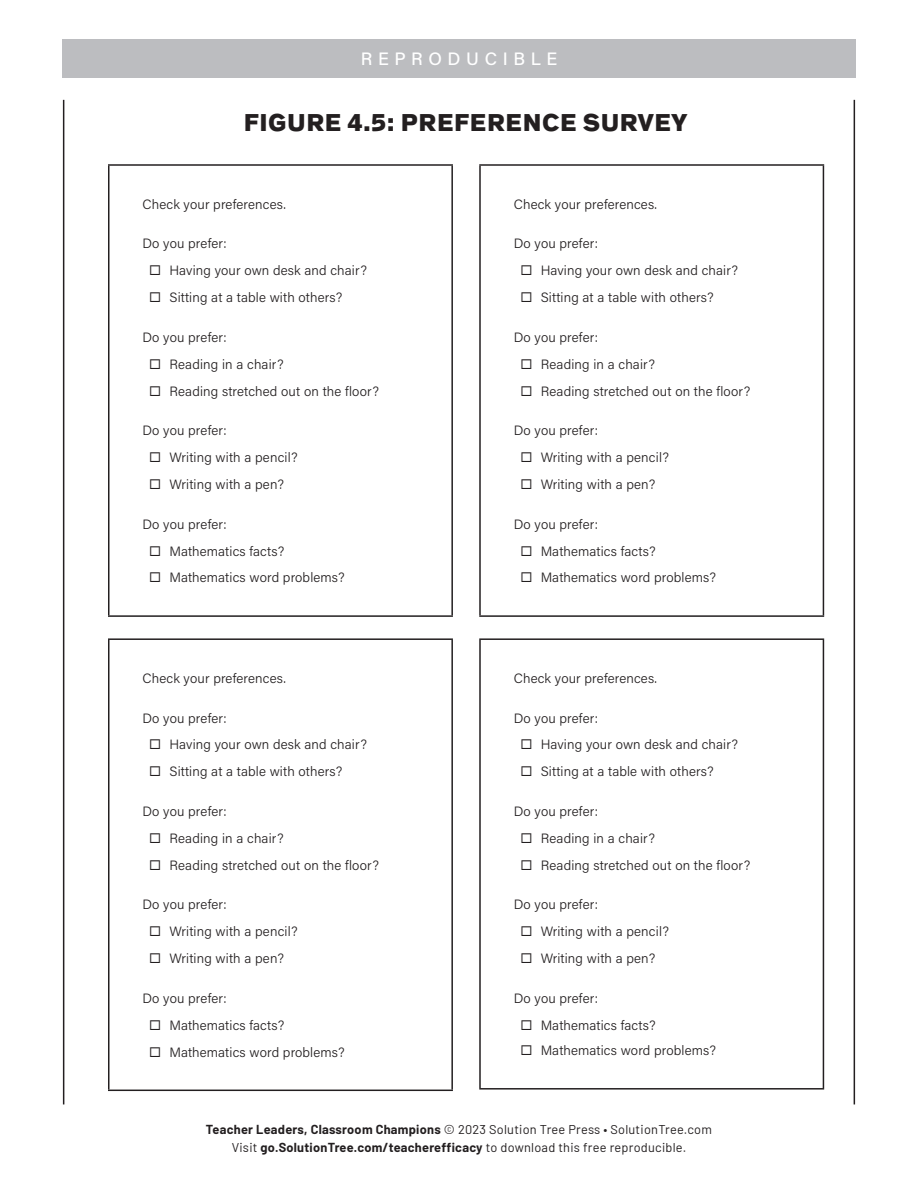
<style>
.page{position:relative;width:918px;height:1188px;background:#fff}
.page>*{position:absolute;margin:0;border:0;box-sizing:border-box;transform-origin:0 0}
.repro_title{font:900 24px "Embarcadero MVB Pro";letter-spacing:.02em;color:#231f20}
.t1{font:18px "Acumin Variable Concept";letter-spacing:.31em;color:#fff}
.figure_text{font:13.5px "Acumin Variable Concept";letter-spacing:.01em;color:#231f20}
.t2{font:12.75px/18px "Barlow";letter-spacing:.02em;color:#231f20;text-align:center}
.s1{font-weight:700}
</style>
<div class="page">
<div style="left:62px;top:39px;width:794px;height:39px;background:#bcbdc0"></div>
<hr style="left:854px;top:100px;width:1px;height:1004px;background:#231f20">
<hr style="left:63px;top:100px;width:1px;height:1004px;background:#231f20">
<hr style="left:108px;top:164px;width:345px;height:2px;background:#231f20">
<hr style="left:108px;top:166px;width:2px;height:449px;background:#231f20">
<hr style="left:451px;top:166px;width:2px;height:449px;background:#231f20">
<hr style="left:108px;top:615px;width:345px;height:2px;background:#231f20">
<hr style="left:108px;top:638px;width:345px;height:2px;background:#231f20">
<hr style="left:108px;top:640px;width:2px;height:450px;background:#231f20">
<hr style="left:451px;top:640px;width:2px;height:450px;background:#231f20">
<hr style="left:108px;top:1090px;width:345px;height:1px;background:#231f20">
<hr style="left:479px;top:164px;width:345px;height:2px;background:#231f20">
<hr style="left:479px;top:166px;width:2px;height:449px;background:#231f20">
<hr style="left:823px;top:166px;width:1px;height:449px;background:#231f20">
<hr style="left:479px;top:615px;width:345px;height:2px;background:#231f20">
<hr style="left:479px;top:638px;width:345px;height:2px;background:#231f20">
<hr style="left:479px;top:640px;width:2px;height:448px;background:#231f20">
<hr style="left:823px;top:640px;width:1px;height:448px;background:#231f20">
<hr style="left:479px;top:1088px;width:345px;height:2px;background:#231f20">
<h2 class="t1" style="left:361px;top:47px;width:198px">REPRODUCIBLE</h2>
<p class="repro_title" style="left:244px;top:106px;width:445px">FIGURE 4.5: PREFERENCE SURVEY</p>
<p class="figure_text" style="left:142px;top:195px;width:145px">Check your preferences.</p>
<p class="figure_text" style="left:142px;top:234px;width:86px">Do you prefer:</p>
<p class="figure_text" style="left:170px;top:261px;width:199px">Having your own desk and chair?</p>
<p class="figure_text" style="left:170px;top:288px;width:174px">Sitting at a table with others?</p>
<p class="figure_text" style="left:142px;top:328px;width:86px">Do you prefer:</p>
<p class="figure_text" style="left:170px;top:355px;width:116px">Reading in a chair?</p>
<p class="figure_text" style="left:170px;top:382px;width:211px">Reading stretched out on the floor?</p>
<p class="figure_text" style="left:142px;top:421px;width:86px">Do you prefer:</p>
<p class="figure_text" style="left:170px;top:448px;width:130px">Writing with a pencil?</p>
<p class="figure_text" style="left:170px;top:475px;width:116px">Writing with a pen?</p>
<p class="figure_text" style="left:142px;top:515px;width:86px">Do you prefer:</p>
<p class="figure_text" style="left:170px;top:542px;width:117px">Mathematics facts?</p>
<p class="figure_text" style="left:170px;top:568px;width:177px">Mathematics word problems?</p>
<p class="figure_text" style="left:142px;top:669px;width:145px">Check your preferences.</p>
<p class="figure_text" style="left:142px;top:709px;width:86px">Do you prefer:</p>
<p class="figure_text" style="left:170px;top:736px;width:199px">Having your own desk and chair?</p>
<p class="figure_text" style="left:170px;top:762px;width:174px">Sitting at a table with others?</p>
<p class="figure_text" style="left:142px;top:802px;width:86px">Do you prefer:</p>
<p class="figure_text" style="left:170px;top:829px;width:116px">Reading in a chair?</p>
<p class="figure_text" style="left:170px;top:856px;width:211px">Reading stretched out on the floor?</p>
<p class="figure_text" style="left:142px;top:896px;width:86px">Do you prefer:</p>
<p class="figure_text" style="left:170px;top:922px;width:130px">Writing with a pencil?</p>
<p class="figure_text" style="left:170px;top:949px;width:116px">Writing with a pen?</p>
<p class="figure_text" style="left:142px;top:989px;width:86px">Do you prefer:</p>
<p class="figure_text" style="left:170px;top:1016px;width:117px">Mathematics facts?</p>
<p class="figure_text" style="left:170px;top:1043px;width:177px">Mathematics word problems?</p>
<p class="figure_text" style="left:514px;top:195px;width:145px">Check your preferences.</p>
<p class="figure_text" style="left:514px;top:234px;width:86px">Do you prefer:</p>
<p class="figure_text" style="left:541px;top:261px;width:199px">Having your own desk and chair?</p>
<p class="figure_text" style="left:541px;top:288px;width:174px">Sitting at a table with others?</p>
<p class="figure_text" style="left:514px;top:328px;width:86px">Do you prefer:</p>
<p class="figure_text" style="left:541px;top:355px;width:116px">Reading in a chair?</p>
<p class="figure_text" style="left:541px;top:382px;width:211px">Reading stretched out on the floor?</p>
<p class="figure_text" style="left:514px;top:421px;width:86px">Do you prefer:</p>
<p class="figure_text" style="left:541px;top:448px;width:130px">Writing with a pencil?</p>
<p class="figure_text" style="left:541px;top:475px;width:116px">Writing with a pen?</p>
<p class="figure_text" style="left:514px;top:515px;width:86px">Do you prefer:</p>
<p class="figure_text" style="left:541px;top:542px;width:117px">Mathematics facts?</p>
<p class="figure_text" style="left:541px;top:568px;width:177px">Mathematics word problems?</p>
<p class="figure_text" style="left:514px;top:669px;width:145px">Check your preferences.</p>
<p class="figure_text" style="left:514px;top:709px;width:86px">Do you prefer:</p>
<p class="figure_text" style="left:541px;top:736px;width:199px">Having your own desk and chair?</p>
<p class="figure_text" style="left:541px;top:762px;width:174px">Sitting at a table with others?</p>
<p class="figure_text" style="left:514px;top:802px;width:86px">Do you prefer:</p>
<p class="figure_text" style="left:541px;top:829px;width:116px">Reading in a chair?</p>
<p class="figure_text" style="left:541px;top:856px;width:211px">Reading stretched out on the floor?</p>
<p class="figure_text" style="left:514px;top:896px;width:86px">Do you prefer:</p>
<p class="figure_text" style="left:541px;top:922px;width:130px">Writing with a pencil?</p>
<p class="figure_text" style="left:541px;top:949px;width:116px">Writing with a pen?</p>
<p class="figure_text" style="left:514px;top:989px;width:86px">Do you prefer:</p>
<p class="figure_text" style="left:541px;top:1016px;width:117px">Mathematics facts?</p>
<p class="figure_text" style="left:541px;top:1041px;width:177px">Mathematics word problems?</p>
<p class="t2" style="left:206px;top:1119px;width:508px"><span class="s1">Teacher Leaders, Classroom Champions</span> © 2023 Solution Tree Press • SolutionTree.com<br>Visit <span class="s1">go.SolutionTree.com/teacherefficacy</span> to download this free reproducible.</p>
</div>
